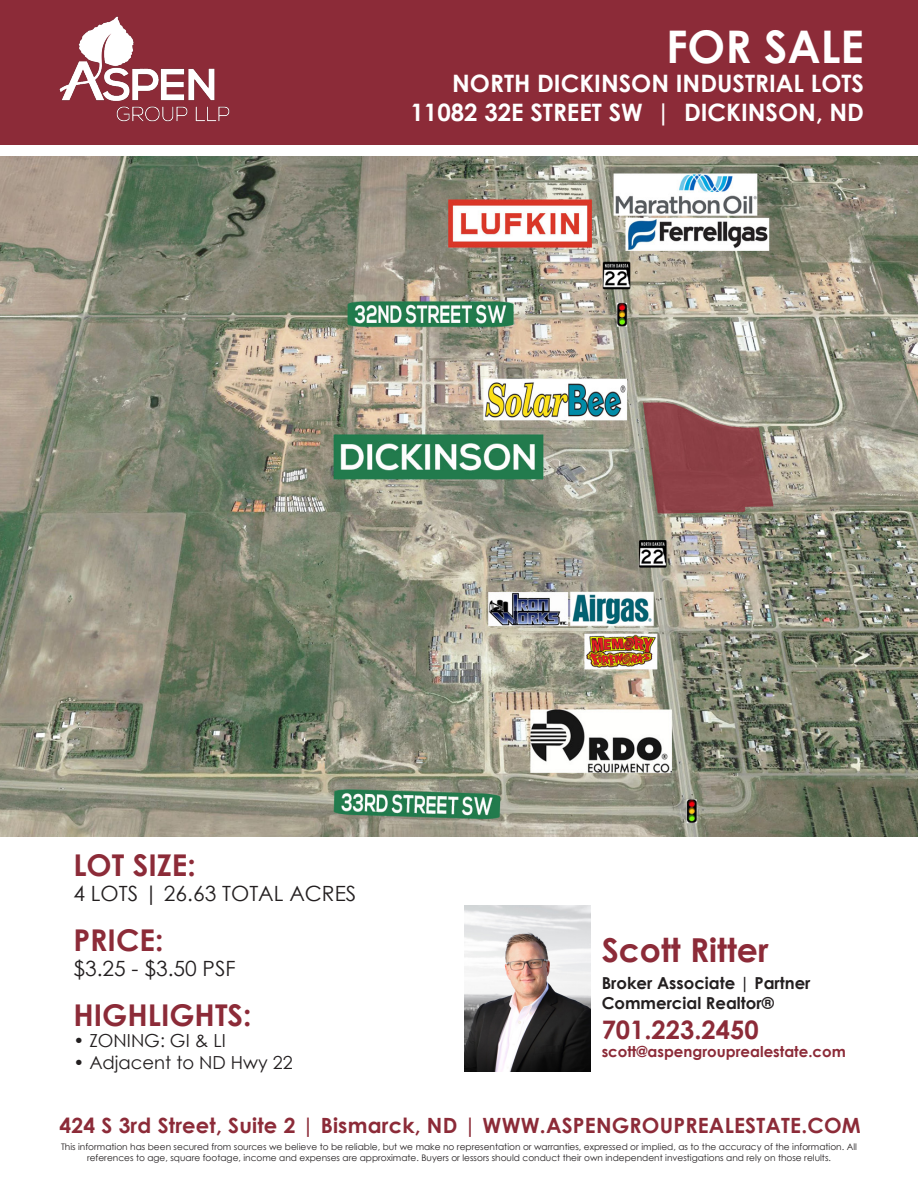
<style>
.page{position:relative;width:918px;height:1188px;background:#fff}
.page>*{position:absolute;margin:0;border:0;box-sizing:border-box;transform-origin:0 0}
.t1{font:700 45px "Century Gothic";color:#fff}
.t2{font:700 33px "Century Gothic";color:#8c2b38}
.t3{font:700 30px "Century Gothic";color:#8c2b38}
.t4{font:700 25.5px "Century Gothic";color:#8c2b38}
.t5{font:700 24px "Century Gothic";color:#fff}
.t6{font:700 21px "Century Gothic";letter-spacing:.01em;color:#8c2b38}
.t7{font:21px "Century Gothic";color:#231f20}
.t8{font:18px "Century Gothic";color:#231f20}
.t9{font:700 16.5px/19.8px "Century Gothic";color:#231f20}
.t10{font:700 15px "Century Gothic";color:#8c2b38}
.t11{font:9px/10.8px "Century Gothic";color:#231f20;text-align:center}
</style>
<div class="page">
<div style="left:0;top:0;width:918px;height:145px;background:#8c2b38"></div>
<img style="left:26px;top:16px;width:239px;height:141px">
<img style="left:0;top:157px;width:918px;height:680px">
<img style="left:465px;top:906px;width:126px;height:166px">
<p class="t1" style="left:666px;top:13px;width:199px">FOR SALE</p>
<p class="t5" style="left:452px;top:65px;width:413px">NORTH DICKINSON INDUSTRIAL LOTS</p>
<p class="t5" style="left:410px;top:94px;width:455px">11082 32E STREET SW | DICKINSON, ND</p>
<p class="t3" style="left:73px;top:843px;width:124px">LOT SIZE:</p>
<p class="t7" style="left:73px;top:879px;width:284px">4 LOTS | 26.63 TOTAL ACRES</p>
<p class="t3" style="left:73px;top:917px;width:91px">PRICE:</p>
<p class="t7" style="left:73px;top:954px;width:164px">$3.25 - $3.50 PSF</p>
<p class="t3" style="left:73px;top:992px;width:180px">HIGHLIGHTS:</p>
<p class="t8" style="left:73px;top:1028px;width:154px">• ZONING: GI &amp; LI</p>
<p class="t8" style="left:73px;top:1050px;width:221px">• Adjacent to ND Hwy 22</p>
<p class="t2" style="left:602px;top:925px;width:168px">Scott Ritter</p>
<p class="t9" style="left:602px;top:972px;width:210px">Broker Associate | Partner<br>Commercial Realtor®</p>
<p class="t4" style="left:602px;top:1011px;width:159px">701.223.2450</p>
<p class="t10" style="left:602px;top:1040px;width:246px">scott@aspengrouprealestate.com</p>
<p class="t6" style="left:59px;top:1109px;width:803px">424 S 3rd Street, Suite 2 | Bismarck, ND | WWW.ASPENGROUPREALESTATE.COM</p>
<p class="t11" style="left:61px;top:1141px;width:797px">This information has been secured from sources we believe to be reliable, but we make no representation or warranties, expressed or implied, as to the accuracy of the information. All references to age, square footage, income and expenses are approximate. Buyers or lessors should conduct their own independent investigations and rely on those relults.</p>
</div>
